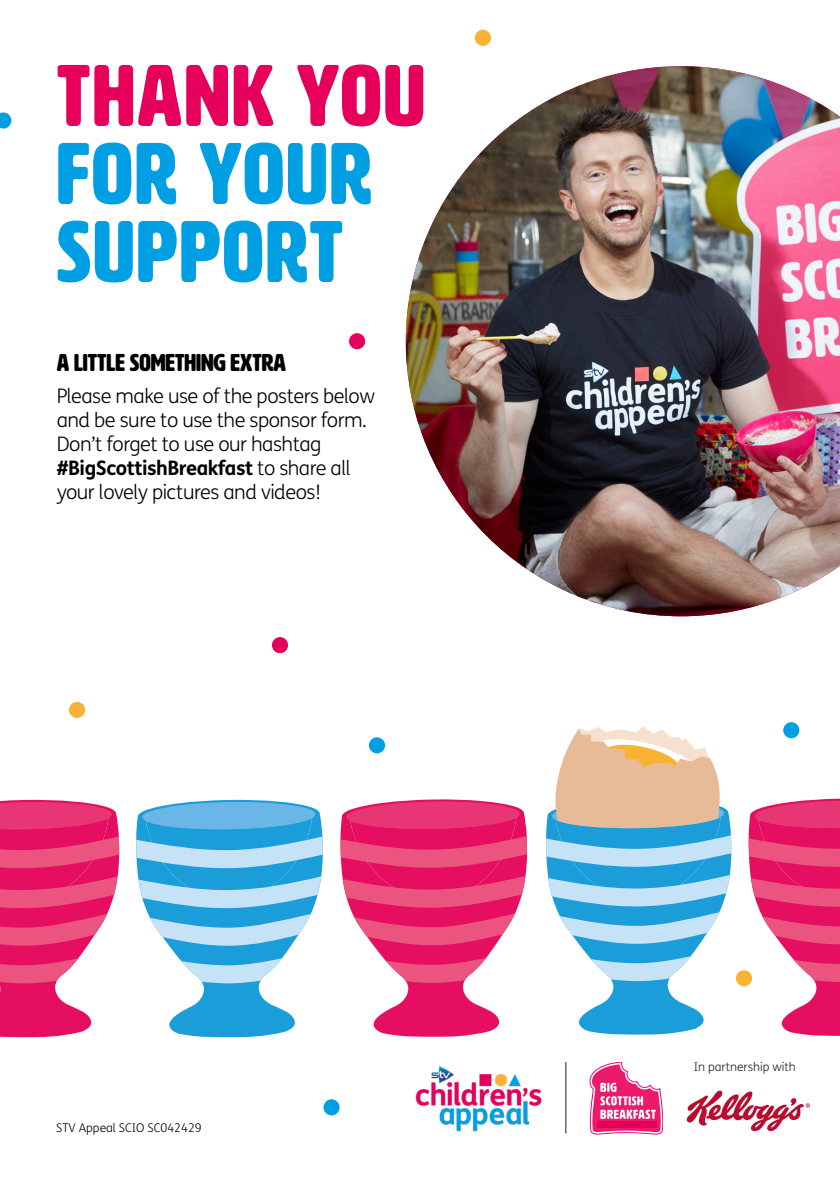
<style>
.page{position:relative;width:840px;height:1191px;background:#fff}
.page>*{position:absolute;margin:0;border:0;box-sizing:border-box;transform-origin:0 0}
.Heading{font:86px/78px "HWT Artz";letter-spacing:.03em;color:#e6005c}
.Heading-2{font:86px "HWT Artz";letter-spacing:.03em;color:#009fe3}
.t1{font:24px "HWT Artz";color:#000}
.t2{font:300 20px/24px "FS Me";letter-spacing:-.025em;color:#000}
.t3{font:300 12px "FS Me";color:#000}
.t4{font:300 12px "FS Me";color:#231f20}
.s1{color:#009fe3}
.s2{font-weight:700}
</style>
<div class="page">
<img style="left:405px;top:66px;width:434px;height:550px">
<svg style="left:579px;top:944px;width:125px;height:91px;fill:#1a9dd9"></svg>
<svg style="left:546px;top:726px;width:185px;height:218px"></svg>
<svg style="left:590px;top:956px;width:100px;height:25px"></svg>
<svg style="left:748px;top:798px;width:91px;height:238px"></svg>
<svg style="left:373px;top:799px;width:127px;height:238px;fill:#e60e60"></svg>
<svg style="left:340px;top:801px;width:186px;height:144px"></svg>
<svg style="left:385px;top:957px;width:101px;height:26px"></svg>
<svg style="left:0;top:799px;width:119px;height:239px"></svg>
<svg style="left:145px;top:799px;width:169px;height:239px"></svg>
<svg style="left:136px;top:801px;width:186px;height:107px"></svg>
<svg style="left:150px;top:914px;width:160px;height:32px"></svg>
<svg style="left:181px;top:958px;width:101px;height:25px"></svg>
<div style="left:272px;top:637px;width:16px;height:16px;background:#e6005c;border-radius:50%"></div>
<div style="left:369px;top:737px;width:16px;height:16px;background:#009fe3;border-radius:50%"></div>
<div style="left:69px;top:702px;width:16px;height:16px;background:#f9b233;border-radius:50%"></div>
<div style="left:735px;top:970px;width:16px;height:16px;background:#f9b233;border-radius:50%"></div>
<div style="left:474px;top:30px;width:16px;height:16px;background:#f9b233;border-radius:50%"></div>
<svg style="left:0;top:112px;width:11px;height:17px"></svg>
<div style="left:349px;top:333px;width:16px;height:16px;background:#e6005c;border-radius:50%"></div>
<div style="left:782px;top:722px;width:16px;height:16px;background:#009fe3;border-radius:50%"></div>
<div style="left:323px;top:1099px;width:16px;height:16px;background:#009fe3;border-radius:50%"></div>
<img style="left:415px;top:1066px;width:126px;height:66px">
<svg style="left:589px;top:1062px;width:73px;height:72px"></svg>
<div style="left:597px;top:1121px;width:59px;height:7px;background:#e6005c"></div>
<hr style="left:565px;top:1062px;width:1px;height:71px;background:#231f20">
<svg style="left:686px;top:1090px;width:123px;height:41px"></svg>
<p class="Heading" style="left:57px;top:58px;width:369px">THANK YOU<br><span class="s1">FOR YOUR</span></p>
<p class="Heading-2" style="left:57px;top:207px;width:287px">SUPPORT</p>
<p class="t1" style="left:57px;top:350px;width:231px">A LITTLE SOMETHING EXTRA</p>
<p class="t2" style="left:57px;top:383px;width:320px">Please make use of the posters below and be sure to use the sponsor form.<br>Don’t forget to use our hashtag <span class="s2">#BigScottishBreakfast</span> to share all your lovely pictures and videos!</p>
<p class="t3" style="left:56px;top:1119px;width:147px">STV Appeal SCIO SC042429</p>
<p class="t4" style="left:693px;top:1058px;width:104px">In partnership with</p>
</div>
